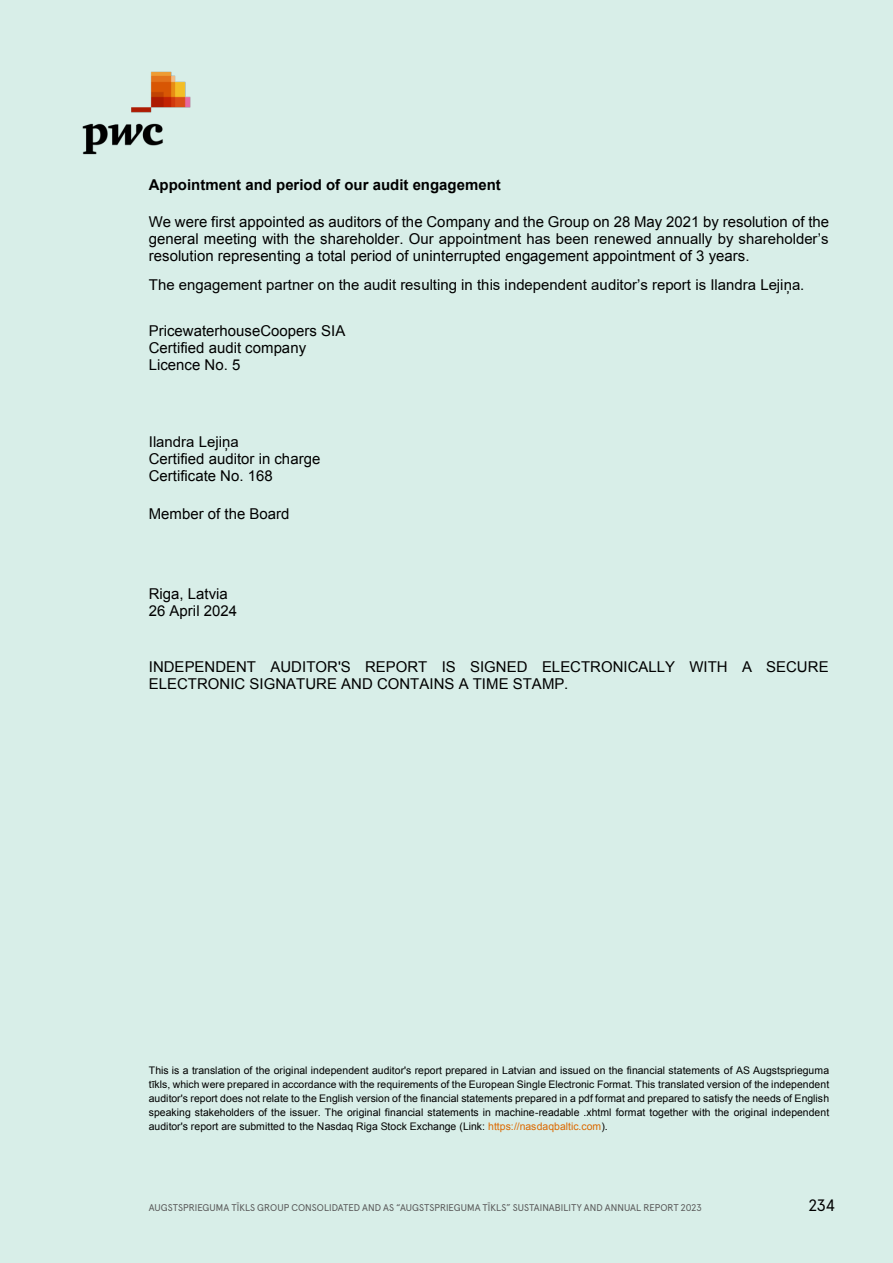
<style>
.page{position:relative;width:893px;height:1263px;background:#d8eee8}
.page>*{position:absolute;margin:0;border:0;box-sizing:border-box;transform-origin:0 0}
.t1{font:16.5px "Apercu Pro";color:#000}
.t2{font:15px/17.2px "Arial";color:#000}
.t3{font:700 15px "Arial";color:#000}
.t4{font:10.5px/13.8px "Arial";color:#000;text-align:justify}
.t5{font:9.75px "Apercu Pro";letter-spacing:.005em;color:#5a5a5a}
.s1{color:#dc6900}
</style>
<div class="page">
<img style="left:82px;top:71px;width:109px;height:84px">
<h2 class="t3" style="left:149px;top:174px;width:354px">Appointment and period of our audit engagement</h2>
<p class="t2" style="left:149px;top:213px;width:682px;text-align:justify">We were first appointed as auditors of the Company and the Group on 28 May 2021 by resolution of the general meeting with the shareholder. Our appointment has been renewed annually by shareholder’s resolution representing a total period of uninterrupted engagement appointment of 3 years.</p>
<h2 class="t2" style="left:149px;top:276px;width:657px">The engagement partner on the audit resulting in this independent auditor’s report is Ilandra Lejiņa.</h2>
<h2 class="t2" style="left:149px;top:322px;width:198px">PricewaterhouseCoopers SIA<br>Certified audit company<br>Licence No. 5</h2>
<h2 class="t2" style="left:149px;top:433px;width:173px">Ilandra Lejiņa<br>Certified auditor in charge<br>Certificate No. 168</h2>
<h2 class="t2" style="left:149px;top:505px;width:142px">Member of the Board</h2>
<h2 class="t2" style="left:149px;top:585px;width:90px">Riga, Latvia<br>26 April 2024</h2>
<h2 class="t2" style="left:149px;top:658px;width:681px">INDEPENDENT AUDITOR'S REPORT IS SIGNED ELECTRONICALLY WITH A SECURE<br>ELECTRONIC SIGNATURE AND CONTAINS A TIME STAMP.</h2>
<p class="t4" style="left:149px;top:1064px;width:682px">This is a translation of the original independent auditor's report prepared in Latvian and issued on the financial statements of AS Augstsprieguma tīkls, which were prepared in accordance with the requirements of the European Single Electronic Format. This translated version of the independent auditor's report does not relate to the English version of the financial statements prepared in a pdf format and prepared to satisfy the needs of English speaking stakeholders of the issuer. The original financial statements in machine-readable .xhtml format together with the original independent auditor's report are submitted to the Nasdaq Riga Stock Exchange (Link: <span class="s1">https://nasdaqbaltic.com</span>).</p>
<p class="t5" style="left:149px;top:1200px;width:554px">AUGSTSPRIEGUMA TĪKLS GROUP CONSOLIDATED AND AS “AUGSTSPRIEGUMA TĪKLS” SUSTAINABILITY AND ANNUAL REPORT 2023</p>
<h1 class="t1" style="left:809px;top:1193px;width:28px">234</h1>
</div>
